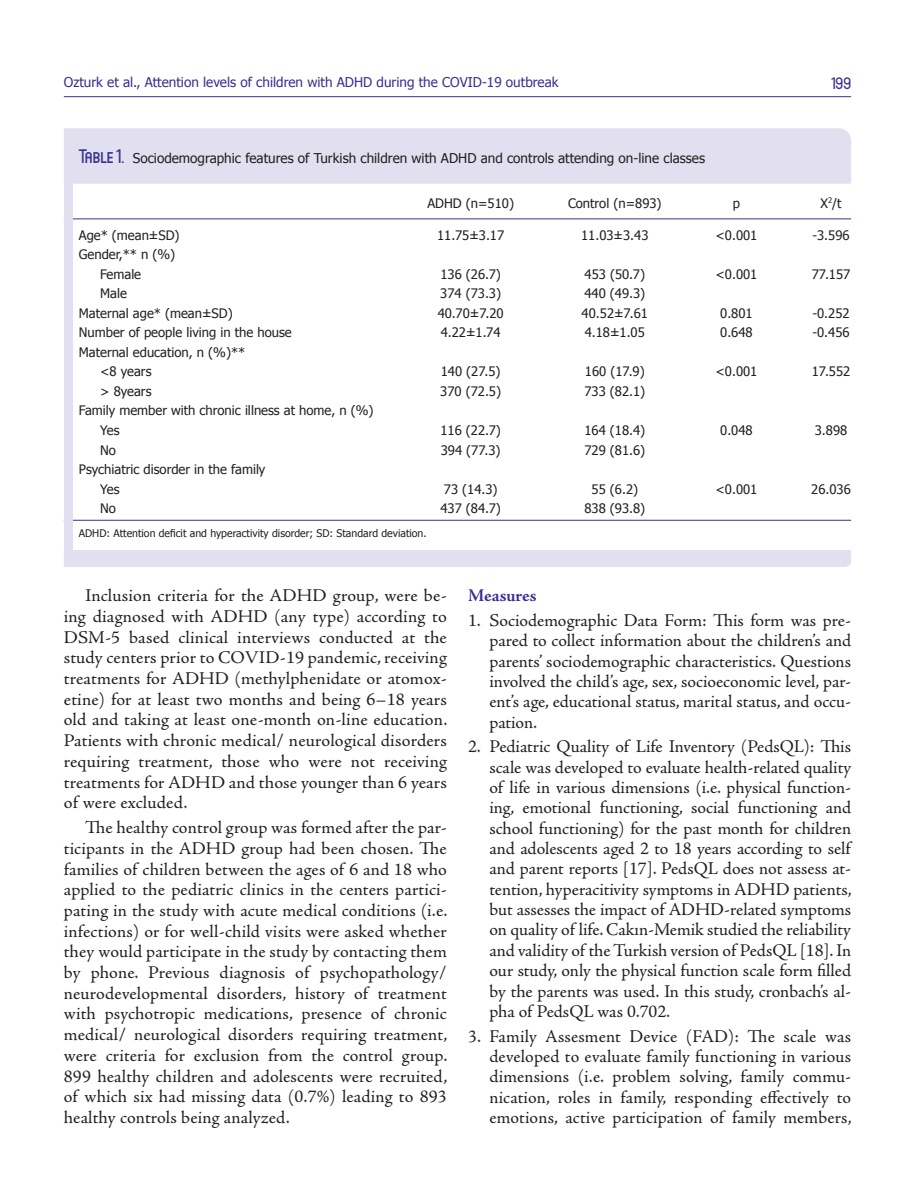
<style>
.page{position:relative;width:915px;height:1191px;background:#fff}
.page>*{position:absolute;margin:0;border:0;box-sizing:border-box;transform-origin:0 0}
._01__Yazı_Metni_NCI{font:18px/20.7px "Adobe Jenson Pro";letter-spacing:.005em;color:#231f20;text-align:justify}
.Ikinci_Arabaslik{font:700 18px "Adobe Jenson Pro";letter-spacing:-.005em;color:#3a3091}
.t1{font:500 16.5px "Circula";color:#3a3091}
._07__Tablo_Baslik_NC{font:13.5px "Tahoma";color:#231f20}
.t2{font:13.5px "Tahoma";color:#3a3091}
.t3{font:13.05px "Tahoma";color:#231f20}
.t4{font:10.5px "Tahoma";color:#231f20}
.s1{font-family:"Circula";font-weight:500;font-size:19.5px;color:#3a3091}
</style>
<div class="page">
<hr style="left:64px;top:96px;width:786px;height:1px;background:#3a3091">
<div style="left:64px;top:550px;width:786px;height:17px;background:#e2e0f0"></div>
<div style="left:64px;top:128px;width:786px;height:56px;background:#e2e0f0"></div>
<hr style="left:64px;top:520px;width:786px;height:1px;background:#3a3091">
<hr style="left:64px;top:218px;width:786px;height:1px;background:#3a3091">
<div style="left:64px;top:177px;width:8px;height:381px;background:#e2e0f0"></div>
<p class="t2" style="left:64px;top:73px;width:496px">Ozturk et al., Attention levels of children with ADHD during the COVID-19 outbreak</p>
<p class="t1" style="left:831px;top:73px;width:21px">199</p>
<p class="_07__Tablo_Baslik_NC" style="left:79px;top:149px;width:627px"><span class="s1">Table 1.</span> Sociodemographic features of Turkish children with ADHD and controls attending on-line classes</p>
<p class="t3" style="left:427px;top:194px;width:88px">ADHD (n=510)</p>
<p class="t3" style="left:568px;top:194px;width:95px">Control (n=893)</p>
<p class="t3" style="left:732px;top:194px;width:9px">p</p>
<p class="t3" style="left:820px;top:194px;width:23px">X<sup>2</sup>/t</p>
<p class="t3" style="left:79px;top:226px;width:102px">Age* (mean±SD)</p>
<p class="t3" style="left:437px;top:226px;width:68px">11.75±3.17</p>
<p class="t3" style="left:581px;top:226px;width:69px">11.03±3.43</p>
<p class="t3" style="left:715px;top:226px;width:43px">&lt;0.001</p>
<p class="t3" style="left:812px;top:226px;width:39px">-3.596</p>
<p class="t3" style="left:79px;top:246px;width:98px">Gender,** n (%)</p>
<p class="t3" style="left:100px;top:265px;width:43px">Female</p>
<p class="t3" style="left:440px;top:265px;width:62px">136 (26.7)</p>
<p class="t3" style="left:584px;top:265px;width:62px">453 (50.7)</p>
<p class="t3" style="left:715px;top:265px;width:43px">&lt;0.001</p>
<p class="t3" style="left:811px;top:265px;width:40px">77.157</p>
<p class="t3" style="left:100px;top:285px;width:28px">Male</p>
<p class="t3" style="left:440px;top:285px;width:62px">374 (73.3)</p>
<p class="t3" style="left:584px;top:285px;width:62px">440 (49.3)</p>
<p class="t3" style="left:79px;top:304px;width:155px">Maternal age* (mean±SD)</p>
<p class="t3" style="left:437px;top:304px;width:68px">40.70±7.20</p>
<p class="t3" style="left:581px;top:304px;width:68px">40.52±7.61</p>
<p class="t3" style="left:720px;top:304px;width:34px">0.801</p>
<p class="t3" style="left:812px;top:304px;width:39px">-0.252</p>
<p class="t3" style="left:79px;top:324px;width:214px">Number of people living in the house</p>
<p class="t3" style="left:440px;top:324px;width:61px">4.22±1.74</p>
<p class="t3" style="left:584px;top:324px;width:62px">4.18±1.05</p>
<p class="t3" style="left:720px;top:324px;width:34px">0.648</p>
<p class="t3" style="left:812px;top:324px;width:39px">-0.456</p>
<p class="t3" style="left:79px;top:343px;width:168px">Maternal education, n (%)**</p>
<p class="t3" style="left:100px;top:363px;width:53px">&lt;8 years</p>
<p class="t3" style="left:440px;top:363px;width:61px">140 (27.5)</p>
<p class="t3" style="left:584px;top:363px;width:61px">160 (17.9)</p>
<p class="t3" style="left:715px;top:363px;width:43px">&lt;0.001</p>
<p class="t3" style="left:811px;top:363px;width:40px">17.552</p>
<p class="t3" style="left:100px;top:382px;width:53px">&gt; 8years</p>
<p class="t3" style="left:440px;top:382px;width:62px">370 (72.5)</p>
<p class="t3" style="left:584px;top:382px;width:62px">733 (82.1)</p>
<p class="t3" style="left:79px;top:402px;width:296px">Family member with chronic illness at home, n (%)</p>
<p class="t3" style="left:100px;top:421px;width:21px">Yes</p>
<p class="t3" style="left:440px;top:421px;width:62px">116 (22.7)</p>
<p class="t3" style="left:584px;top:421px;width:62px">164 (18.4)</p>
<p class="t3" style="left:720px;top:421px;width:34px">0.048</p>
<p class="t3" style="left:814px;top:421px;width:34px">3.898</p>
<p class="t3" style="left:100px;top:441px;width:17px">No</p>
<p class="t3" style="left:440px;top:441px;width:61px">394 (77.3)</p>
<p class="t3" style="left:584px;top:441px;width:62px">729 (81.6)</p>
<p class="t3" style="left:79px;top:460px;width:188px">Psychiatric disorder in the family</p>
<p class="t3" style="left:100px;top:480px;width:21px">Yes</p>
<p class="t3" style="left:444px;top:480px;width:55px">73 (14.3)</p>
<p class="t3" style="left:591px;top:480px;width:48px">55 (6.2)</p>
<p class="t3" style="left:715px;top:480px;width:43px">&lt;0.001</p>
<p class="t3" style="left:811px;top:480px;width:41px">26.036</p>
<p class="t3" style="left:100px;top:499px;width:17px">No</p>
<p class="t3" style="left:440px;top:499px;width:62px">437 (84.7)</p>
<p class="t3" style="left:584px;top:499px;width:62px">838 (93.8)</p>
<p class="t4" style="left:79px;top:525px;width:349px">ADHD: Attention deficit and hyperactivity disorder; SD: Standard deviation.</p>
<p class="_01__Yazı_Metni_NCI" style="left:64px;top:585px;width:385px;text-indent:21px">Inclusion criteria for the ADHD group, were be&shy;ing diagnosed with ADHD (any type) according to DSM-5 based clinical interviews conducted at the study centers prior to COVID-19 pandemic, receiving treatments for ADHD (methylphenidate or atomox&shy;etine) for at least two months and being 6–18 years old and taking at least one-month on-line education.<br>Patients with chronic medical/ neurological disorders requiring treatment, those who were not receiving treatments for ADHD and those younger than 6 years of were excluded.</p>
<p class="_01__Yazı_Metni_NCI" style="left:64px;top:817px;width:385px;text-indent:21px">The healthy control group was formed after the par&shy;ticipants in the ADHD group had been chosen. The families of children between the ages of 6 and 18 who applied to the pediatric clinics in the centers partici&shy;pating in the study with acute medical conditions (i.e. infections) or for well-child visits were asked whether they would participate in the study by contacting them by phone. Previous diagnosis of psychopathology/ neurodevelopmental disorders, history of treatment with psychotropic medications, presence of chronic medical/ neurological disorders requiring treatment, were criteria for exclusion from the control group.<br>899 healthy children and adolescents were recruited, of which six had missing data (0.7%) leading to 893 healthy controls being analyzed.</p>
<p class="Ikinci_Arabaslik" style="left:468px;top:585px;width:70px">Measures</p>
<p class="_01__Yazı_Metni_NCI" style="left:489px;top:610px;width:363px;text-indent:-21px">1. Sociodemographic Data Form: This form was pre&shy;pared to collect information about the children’s and parents’ sociodemographic characteristics. Questions involved the child’s age, sex, socioeconomic level, par&shy;ent’s age, educational status, marital status, and occu&shy;pation.</p>
<p class="_01__Yazı_Metni_NCI" style="left:489px;top:737px;width:363px;text-indent:-21px">2. Pediatric Quality of Life Inventory (PedsQL): This scale was developed to evaluate health-related quality of life in various dimensions (i.e. physical function&shy;ing, emotional functioning, social functioning and school functioning) for the past month for children and adolescents aged 2 to 18 years according to self and parent reports [17]. PedsQL does not assess at&shy;tention, hyperacitivity symptoms in ADHD patients, but assesses the impact of ADHD-related symptoms on quality of life. Cakın-Memik studied the reliability and validity of the Turkish version of PedsQL [18]. In our study, only the physical function scale form filled by the parents was used. In this study, cronbach’s al&shy;pha of PedsQL was 0.702.</p>
<p class="_01__Yazı_Metni_NCI" style="left:489px;top:1026px;width:363px;text-indent:-21px">3. Family Assesment Device (FAD): The scale was developed to evaluate family functioning in various dimensions (i.e. problem solving, family commu&shy;nication, roles in family, responding effectively to emotions, active participation of family members,</p>
</div>
